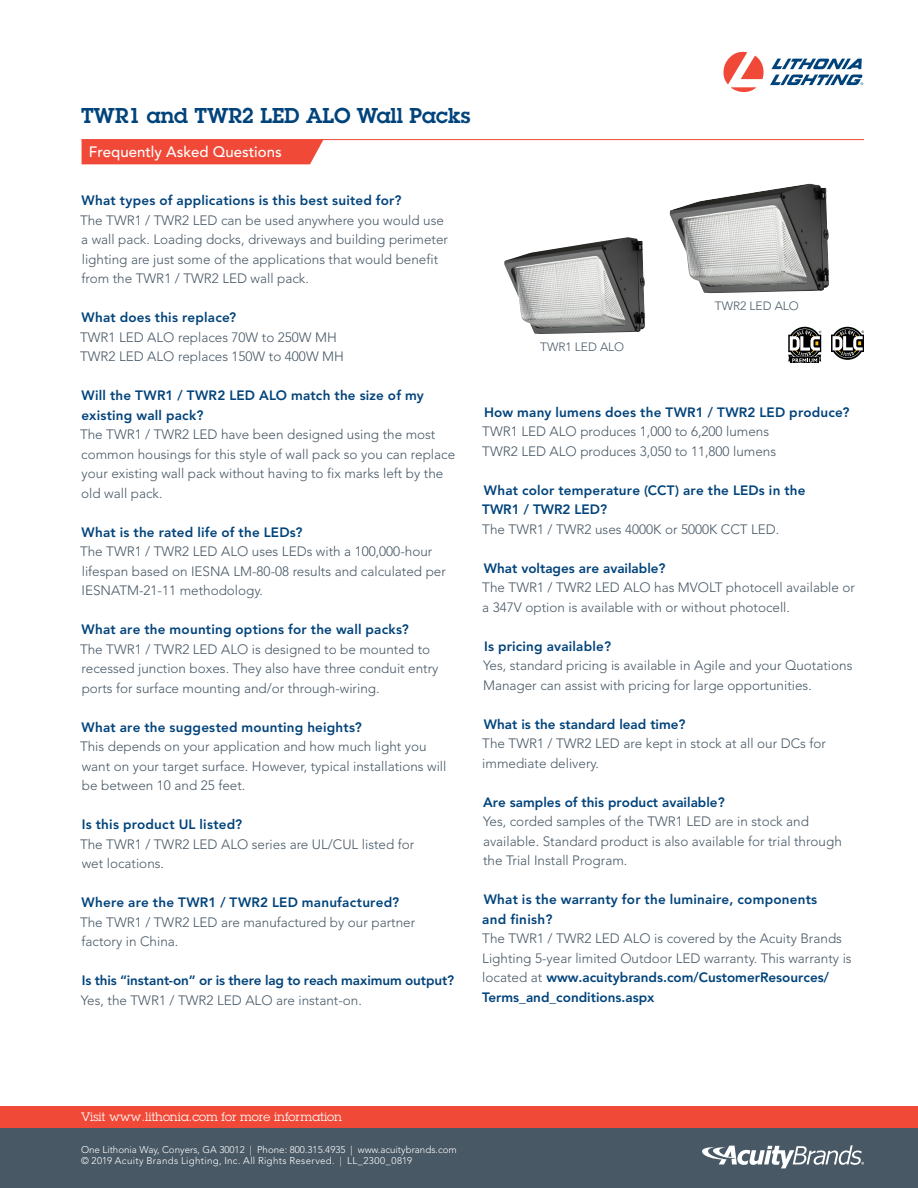
<style>
.page{position:relative;width:918px;height:1188px;background:#fff}
.page>*{position:absolute;margin:0;border:0;box-sizing:border-box;transform-origin:0 0}
.t1{font:600 21px "Lubalin Graph Std";color:#00437b}
.t2{font:500 15px "Avenir LT Std";color:#fff}
.t3{font:300 13.5px/19.5px "Avenir LT Std";color:#485865}
.t4{font:800 13.5px/19.5px "Avenir LT Std";letter-spacing:.015em;color:#00437b}
.t5{font:800 13.5px "Avenir LT Std";letter-spacing:-.005em;color:#00437b}
.t6{font:12px "Lubalin Graph Std";color:#fff}
.t7{font:300 12px "Avenir LT Std";color:#485865}
.t8{font:300 9.75px/11.7px "Avenir LT Std";color:#fff}
.s1{font-weight:800;color:#00437b}
</style>
<div class="page">
<img style="left:670px;top:184px;width:159px;height:109px">
<img style="left:504px;top:237px;width:141px;height:97px">
<hr style="left:82px;top:139px;width:782px;height:1px;background:#f04937">
<div style="left:82px;top:140px;width:241px;height:24px;background:#f04937"></div>
<svg style="left:791px;top:362px;width:28px;height:1px"></svg>
<svg style="left:788px;top:327px;width:33px;height:35px"></svg>
<svg style="left:831px;top:327px;width:33px;height:33px"></svg>
<div style="left:0;top:1128px;width:918px;height:60px;background:#485865"></div>
<svg style="left:702px;top:1145px;width:162px;height:23px"></svg>
<svg style="left:723px;top:52px;width:140px;height:40px"></svg>
<div style="left:0;top:1106px;width:918px;height:22px;background:#f04937"></div>
<h1 class="t1" style="left:81px;top:101px;width:391px">TWR1 and TWR2 LED ALO Wall Packs</h1>
<p class="t2" style="left:89px;top:143px;width:194px">Frequently Asked Questions</p>
<p class="t4" style="left:82px;top:191px;width:322px">What types of applications is this best suited for?</p>
<p class="t3" style="left:80px;top:210px;width:370px">The TWR1 / TWR2 LED can be used anywhere you would use a wall pack. Loading docks, driveways and building perimeter lighting are just some of the applications that would benefit from the TWR1 / TWR2 LED wall pack.</p>
<p class="t4" style="left:82px;top:308px;width:156px">What does this replace?</p>
<p class="t3" style="left:80px;top:327px;width:265px">TWR1 LED ALO replaces 70W to 250W MH<br>TWR2 LED ALO replaces 150W to 400W MH</p>
<p class="t4" style="left:81px;top:386px;width:344px">Will the TWR1 / TWR2 LED ALO match the size of my existing wall pack?</p>
<p class="t3" style="left:80px;top:425px;width:377px">The TWR1 / TWR2 LED have been designed using the most common housings for this style of wall pack so you can replace your existing wall pack without having to fix marks left by the old wall pack.</p>
<p class="t4" style="left:82px;top:522px;width:222px">What is the rated life of the LEDs?</p>
<p class="t3" style="left:80px;top:542px;width:367px">The TWR1 / TWR2 LED ALO uses LEDs with a 100,000-hour lifespan based on IESNA LM-80-08 results and calculated per<br>IESNATM-21-11 methodology.</p>
<p class="t4" style="left:82px;top:620px;width:329px">What are the mounting options for the wall packs?</p>
<p class="t3" style="left:80px;top:639px;width:360px">The TWR1 / TWR2 LED ALO is designed to be mounted to recessed junction boxes. They also have three conduit entry ports for surface mounting and/or through-wiring.</p>
<p class="t4" style="left:82px;top:717px;width:282px">What are the suggested mounting heights?</p>
<p class="t3" style="left:80px;top:737px;width:368px">This depends on your application and how much light you want on your target surface. However, typical installations will be between 10 and 25 feet.</p>
<p class="t4" style="left:82px;top:815px;width:162px">Is this product UL listed?</p>
<p class="t3" style="left:80px;top:834px;width:336px">The TWR1 / TWR2 LED ALO series are UL/CUL listed for wet locations.</p>
<p class="t4" style="left:82px;top:893px;width:319px">Where are the TWR1 / TWR2 LED manufactured?</p>
<p class="t3" style="left:80px;top:912px;width:337px">The TWR1 / TWR2 LED are manufactured by our partner factory in China.</p>
<p class="t5" style="left:82px;top:972px;width:374px">Is this “instant-on” or is there lag to reach maximum output?</p>
<p class="t3" style="left:81px;top:990px;width:283px">Yes, the TWR1 / TWR2 LED ALO are instant-on.</p>
<p class="t7" style="left:540px;top:340px;width:86px">TWR1 LED ALO</p>
<p class="t7" style="left:715px;top:299px;width:86px">TWR2 LED ALO</p>
<p class="t4" style="left:484px;top:402px;width:367px">How many lumens does the TWR1 / TWR2 LED produce?</p>
<p class="t3" style="left:482px;top:422px;width:295px">TWR1 LED ALO produces 1,000 to 6,200 lumens<br>TWR2 LED ALO produces 3,050 to 11,800 lumens</p>
<p class="t4" style="left:482px;top:480px;width:325px">What color temperature (CCT) are the LEDs in the<br>TWR1 / TWR2 LED?</p>
<p class="t3" style="left:482px;top:519px;width:299px">The TWR1 / TWR2 uses 4000K or 5000K CCT LED.</p>
<p class="t4" style="left:484px;top:558px;width:183px">What voltages are available?</p>
<p class="t3" style="left:482px;top:578px;width:374px">The TWR1 / TWR2 LED ALO has MVOLT photocell available or a 347V option is available with or without photocell.</p>
<p class="t4" style="left:484px;top:636px;width:129px">Is pricing available?</p>
<p class="t3" style="left:483px;top:656px;width:371px">Yes, standard pricing is available in Agile and your Quotations<br>Manager can assist with pricing for large opportunities.</p>
<p class="t4" style="left:484px;top:714px;width:203px">What is the standard lead time?</p>
<p class="t3" style="left:482px;top:734px;width:345px">The TWR1 / TWR2 LED are kept in stock at all our DCs for immediate delivery.</p>
<p class="t4" style="left:483px;top:792px;width:243px">Are samples of this product available?</p>
<p class="t3" style="left:483px;top:812px;width:360px">Yes, corded samples of the TWR1 LED are in stock and available. Standard product is also available for trial through the Trial Install Program.</p>
<p class="t4" style="left:482px;top:890px;width:336px">What is the warranty for the luminaire, components and finish?</p>
<p class="t3" style="left:482px;top:929px;width:371px">The TWR1 / TWR2 LED ALO is covered by the Acuity Brands Lighting 5-year limited Outdoor LED warranty. This warranty is located at <span class="s1">www.acuitybrands.com/CustomerResources/ Terms_and_conditions.aspx</span></p>
<p class="t6" style="left:81px;top:1109px;width:263px">Visit www.lithonia.com for more information</p>
<p class="t8" style="left:81px;top:1143px;width:377px">One Lithonia Way, Conyers, GA 30012 | Phone: 800.315.4935 | www.acuitybrands.com © 2019 Acuity Brands Lighting, Inc. All Rights Reserved. | LL_2300_0819</p>
</div>
